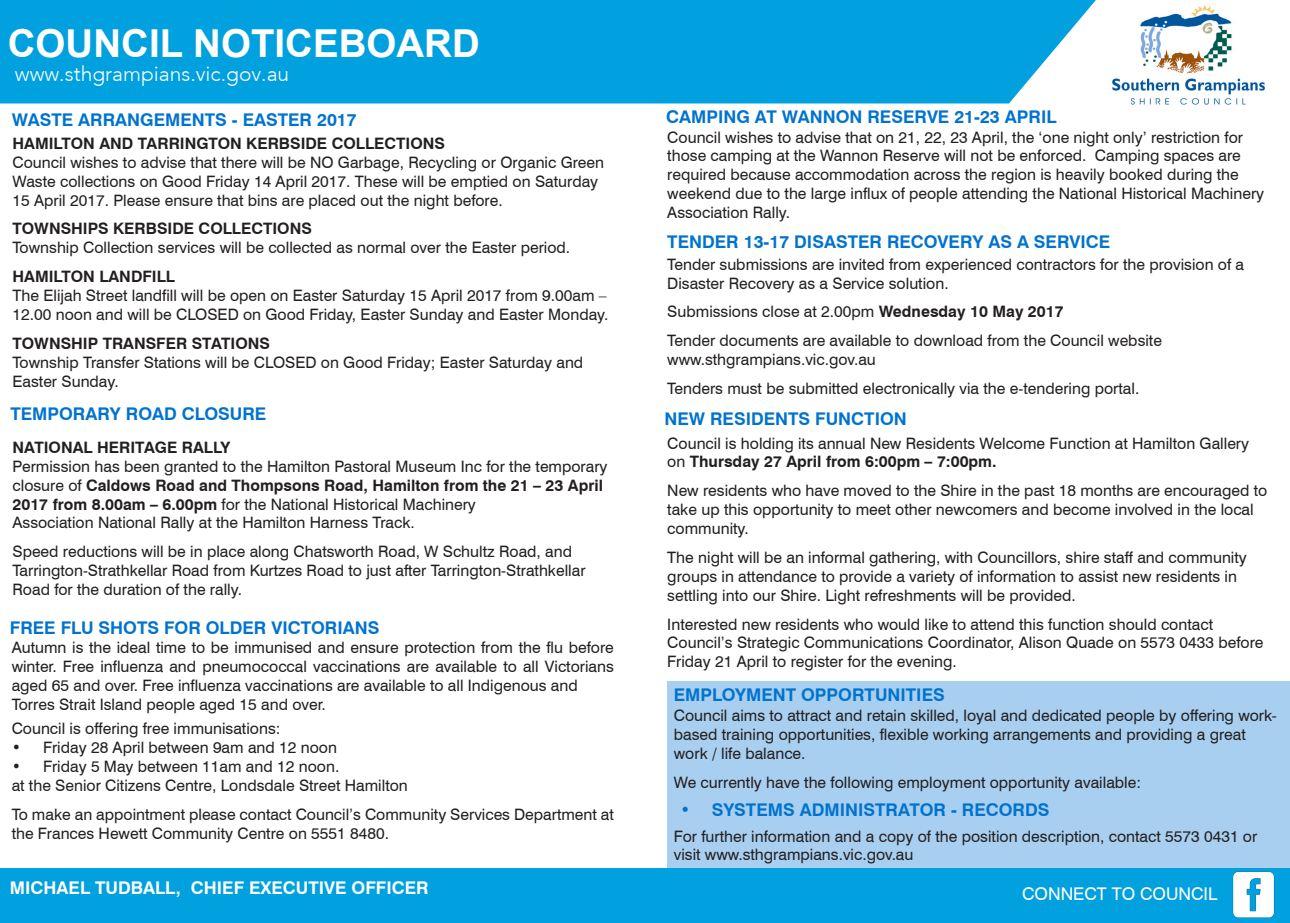
<style>
.page{position:relative;width:1290px;height:923px;background:#fff}
.page>*{position:absolute;margin:0;border:0;box-sizing:border-box;transform-origin:0 0}
.t1{font:700 38.5px "Arial";color:#fff}
.t2{font:300 21px "Avenir";color:#fff}
.t3{font:700 17.5px "Swiss 721 BT";color:#0073cf}
.t4{font:700 17.5px "Swiss 721 BT";color:#fff}
.t5{font:17.5px "Swiss 721 BT";color:#fff}
.t6{font:15.75px/18.9px "Swiss 721 BT";color:#231f20}
.t7{font:700 15.75px "Swiss 721 BT";color:#231f20}
.s1{font-weight:700}
</style>
<div class="page">
<img style="left:1112px;top:5px;width:153px;height:100px">
<div style="left:0;top:868px;width:1290px;height:55px;background:#00a1de"></div>
<div style="left:0;top:0;width:1096px;height:103px;background:#00a1de"></div>
<img style="left:1232px;top:871px;width:43px;height:47px">
<div style="left:667px;top:681px;width:623px;height:187px;background:#a8cfef"></div>
<p class="t1" style="left:8px;top:17px;width:473px">COUNCIL NOTICEBOARD</p>
<p class="t2" style="left:15px;top:61px;width:276px">www.sthgrampians.vic.gov.au</p>
<p class="t3" style="left:12px;top:109px;width:347px">WASTE ARRANGEMENTS - EASTER 2017</p>
<p class="t7" style="left:13px;top:134px;width:434px">HAMILTON AND TARRINGTON KERBSIDE COLLECTIONS</p>
<p class="t6" style="left:13px;top:152px;width:593px">Council wishes to advise that there will be NO Garbage, Recycling or Organic Green<br>Waste collections on Good Friday 14 April 2017. These will be emptied on Saturday<br>15 April 2017. Please ensure that bins are placed out the night before.</p>
<p class="t7" style="left:13px;top:219px;width:301px">TOWNSHIPS KERBSIDE COLLECTIONS</p>
<p class="t6" style="left:13px;top:238px;width:559px">Township Collection services will be collected as normal over the Easter period.</p>
<p class="t7" style="left:13px;top:267px;width:164px">HAMILTON LANDFILL</p>
<p class="t6" style="left:13px;top:286px;width:597px">The Elijah Street landfill will be open on Easter Saturday 15 April 2017 from 9.00am –<br>12.00 noon and will be CLOSED on Good Friday, Easter Sunday and Easter Monday.</p>
<p class="t7" style="left:13px;top:333px;width:259px">TOWNSHIP TRANSFER STATIONS</p>
<p class="t6" style="left:13px;top:352px;width:572px">Township Transfer Stations will be CLOSED on Good Friday; Easter Saturday and<br>Easter Sunday.</p>
<p class="t3" style="left:10px;top:403px;width:257px">TEMPORARY ROAD CLOSURE</p>
<p class="t7" style="left:13px;top:437px;width:219px">NATIONAL HERITAGE RALLY</p>
<p class="t6" style="left:13px;top:456px;width:597px">Permission has been granted to the Hamilton Pastoral Museum Inc for the temporary closure of <span class="s1">Caldows Road and Thompsons Road, Hamilton from the 21 – 23 April<br>2017 from 8.00am – 6.00pm</span> for the National Historical Machinery</p>
<p class="t6" style="left:13px;top:513px;width:404px">Association National Rally at the Hamilton Harness Track.</p>
<p class="t6" style="left:13px;top:542px;width:561px">Speed reductions will be in place along Chatsworth Road, W Schultz Road, and</p>
<p class="t6" style="left:13px;top:561px;width:575px">Tarrington-Strathkellar Road from Kurtzes Road to just after Tarrington-Strathkellar<br>Road for the duration of the rally.</p>
<p class="t3" style="left:10px;top:617px;width:371px">FREE FLU SHOTS FOR OLDER VICTORIANS</p>
<p class="t6" style="left:12px;top:638px;width:604px;text-align:justify">Autumn is the ideal time to be immunised and ensure protection from the flu before winter. Free influenza and pneumococcal vaccinations are available to all Victorians aged 65 and over. Free influenza vaccinations are available to all Indigenous and</p>
<p class="t6" style="left:12px;top:695px;width:316px">Torres Strait Island people aged 15 and over.</p>
<p class="t6" style="left:12px;top:719px;width:270px">Council is offering free immunisations:</p>
<p class="t6" style="left:12px;top:738px;width:327px">• Friday 28 April between 9am and 12 noon</p>
<p class="t6" style="left:12px;top:756px;width:329px">• Friday 5 May between 11am and 12 noon.</p>
<p class="t6" style="left:12px;top:775px;width:398px">at the Senior Citizens Centre, Londsdale Street Hamilton</p>
<p class="t6" style="left:12px;top:804px;width:604px">To make an appointment please contact Council’s Community Services Department at the Frances Hewett Community Centre on 5551 8480.</p>
<p class="t4" style="left:10px;top:877px;width:420px">MICHAEL TUDBALL, CHIEF EXECUTIVE OFFICER</p>
<p class="t3" style="left:666px;top:106px;width:392px">CAMPING AT WANNON RESERVE 21-23 APRIL</p>
<p class="t6" style="left:667px;top:127px;width:598px">Council wishes to advise that on 21, 22, 23 April, the ‘one night only’ restriction for those camping at the Wannon Reserve will not be enforced. Camping spaces are required because accommodation across the region is heavily booked during the weekend due to the large influx of people attending the National Historical Machinery Association Rally.</p>
<p class="t3" style="left:667px;top:231px;width:444px">TENDER 13-17 DISASTER RECOVERY AS A SERVICE</p>
<p class="t6" style="left:667px;top:254px;width:578px">Tender submissions are invited from experienced contractors for the provision of a<br>Disaster Recovery as a Service solution.</p>
<p class="t6" style="left:667px;top:302px;width:398px">Submissions close at 2.00pm <span class="s1">Wednesday 10 May 2017</span></p>
<p class="t6" style="left:667px;top:331px;width:496px">Tender documents are available to download from the Council website</p>
<p class="t6" style="left:667px;top:350px;width:210px">www.sthgrampians.vic.gov.au</p>
<p class="t6" style="left:667px;top:379px;width:473px">Tenders must be submitted electronically via the e-tendering portal.</p>
<p class="t6" style="left:667px;top:433px;width:583px">Council is holding its annual New Residents Welcome Function at Hamilton Gallery on <span class="s1">Thursday 27 April from 6:00pm – 7:00pm.</span></p>
<p class="t6" style="left:667px;top:481px;width:601px">New residents who have moved to the Shire in the past 18 months are encouraged to take up this opportunity to meet other newcomers and become involved in the local community.</p>
<p class="t6" style="left:667px;top:548px;width:581px">The night will be an informal gathering, with Councillors, shire staff and community groups in attendance to provide a variety of information to assist new residents in settling into our Shire. Light refreshments will be provided.</p>
<p class="t6" style="left:667px;top:614px;width:598px">Interested new residents who would like to attend this function should contact<br>Council’s Strategic Communications Coordinator, Alison Quade on 5573 0433 before<br>Friday 21 April to register for the evening.</p>
<p class="t3" style="left:674px;top:684px;width:272px">EMPLOYMENT OPPORTUNITIES</p>
<p class="t6" style="left:674px;top:706px;width:604px">Council aims to attract and retain skilled, loyal and dedicated people by offering work&shy;based training opportunities, flexible working arrangements and providing a great work / life balance.</p>
<p class="t6" style="left:674px;top:772px;width:469px">We currently have the following employment opportunity available:</p>
<p class="t3" style="left:680px;top:798px;width:371px">• SYSTEMS ADMINISTRATOR - RECORDS</p>
<p class="t6" style="left:674px;top:826px;width:585px">For further information and a copy of the position description, contact 5573 0431 or visit www.sthgrampians.vic.gov.au</p>
<p class="t3" style="left:664px;top:408px;width:244px">NEW RESIDENTS FUNCTION</p>
<p class="t5" style="left:1022px;top:882px;width:197px">CONNECT TO COUNCIL</p>
</div>
